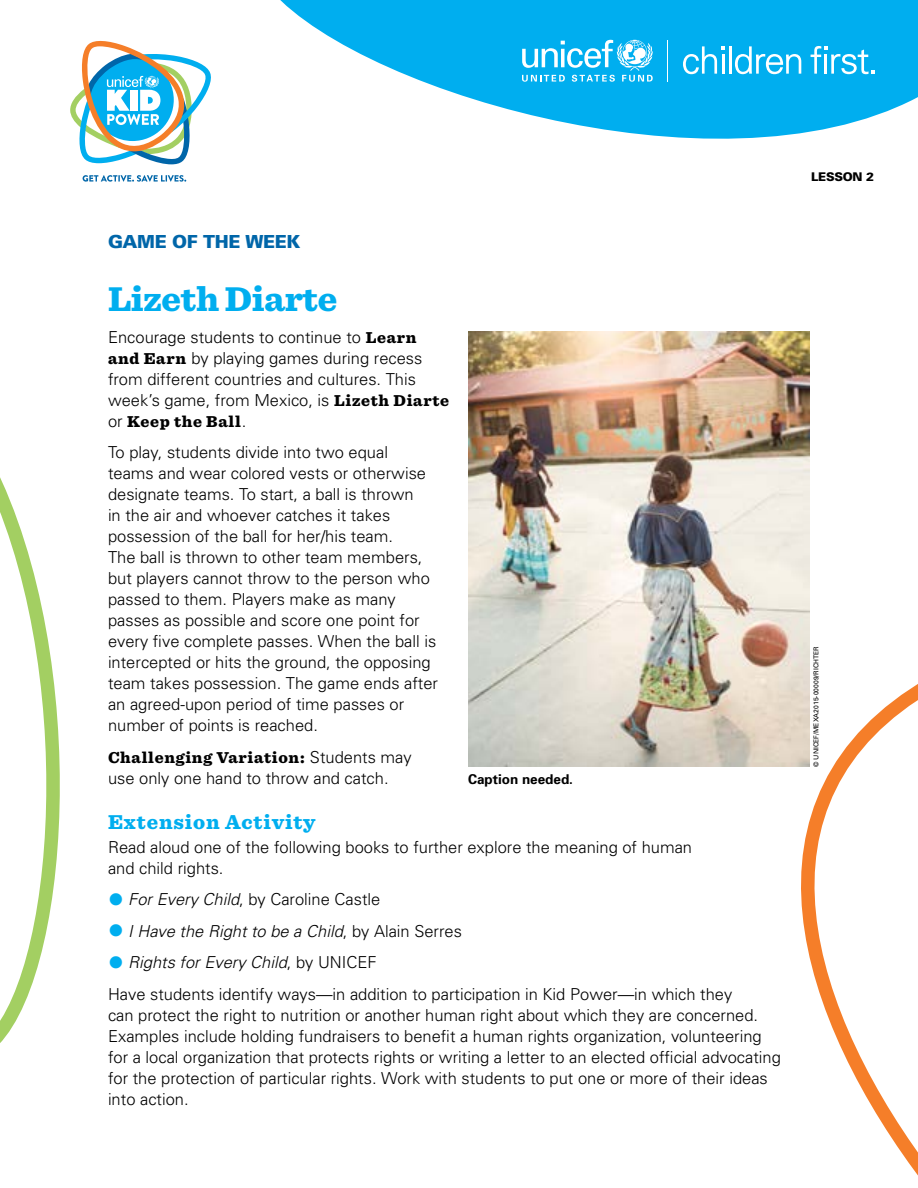
<style>
.page{position:relative;width:918px;height:1188px;background:#fff}
.page>*{position:absolute;margin:0;border:0;box-sizing:border-box;transform-origin:0 0}
.t1{font:900 36px "Sentinel";letter-spacing:-.01em;color:#00aeef}
.t2{font:900 21px "Sentinel";letter-spacing:.04em;color:#00aeef}
.t3{font:900 18px "Univers";letter-spacing:-.02em;color:#0066a9}
.t4{font:300 16.5px/21px "Univers";color:#000}
.t5{font:900 16.5px "Sentinel";letter-spacing:.04em;color:#000}
.t6{font:italic 300 16.5px "Univers";color:#000}
.t7{font:700 13.5px "Univers";color:#000}
.t8{font:900 12px "Univers";letter-spacing:-.02em;color:#000}
.t9{font:6.75px "Univers";color:#000}
.s1{font-family:"Sentinel";font-weight:900}
.s2{font-family:"Univers";font-weight:300}
.s3{color:#00aeef}
.s4{font-style:italic}
.s5{font-style:normal}
</style>
<div class="page">
<svg style="left:280px;top:0;width:638px;height:139px"></svg>
<svg style="left:801px;top:684px;width:117px;height:492px"></svg>
<svg style="left:0;top:477px;width:60px;height:566px"></svg>
<svg style="left:522px;top:40px;width:131px;height:42px"></svg>
<hr style="left:668px;top:40px;width:1px;height:42px;background:#fff">
<svg style="left:683px;top:46px;width:42px;height:28px"></svg>
<hr style="left:729px;top:46px;width:3px;height:28px;background:#fff">
<svg style="left:735px;top:46px;width:66px;height:28px"></svg>
<svg style="left:811px;top:46px;width:64px;height:28px"></svg>
<svg style="left:83px;top:175px;width:103px;height:7px"></svg>
<svg style="left:70px;top:40px;width:141px;height:124px"></svg>
<img style="left:469px;top:331px;width:341px;height:436px">
<p class="t3" style="left:108px;top:231px;width:194px">GAME OF THE WEEK</p>
<h1 class="t1" style="left:108px;top:270px;width:231px">Lizeth Diarte</h1>
<p class="t4" style="left:108px;top:326px;width:343px">Encourage students to continue to <span class="s1">Learn and Earn</span> by playing games during recess from different countries and cultures. This week’s game, from Mexico, is <span class="s1">Lizeth Diarte</span></p>
<p class="t5" style="left:108px;top:408px;width:140px"><span class="s2">or</span> Keep the Ball<span class="s2">.</span></p>
<p class="t4" style="left:108px;top:441px;width:332px">To play, students divide into two equal<br>teams and wear colored vests or otherwise designate teams. To start, a ball is thrown<br>in the air and whoever catches it takes possession of the ball for her/his team.<br>The ball is thrown to other team members, but players cannot throw to the person who passed to them. Players make as many passes as possible and score one point for every five complete passes. When the ball is intercepted or hits the ground, the opposing team takes possession. The game ends after an agreed-upon period of time passes or number of points is reached.</p>
<p class="t5" style="left:108px;top:744px;width:305px">Challenging Variation: <span class="s2">Students may</span></p>
<p class="t4" style="left:108px;top:767px;width:282px">use only one hand to throw and catch.</p>
<p class="t2" style="left:108px;top:805px;width:209px">Extension Activity</p>
<p class="t4" style="left:108px;top:836px;width:586px">Read aloud one of the following books to further explore the meaning of human and child rights.</p>
<p class="t4" style="left:108px;top:888px;width:274px"><span class="s3">●</span> <span class="s4">For Every Child</span>, by Caroline Castle</p>
<p class="t6" style="left:108px;top:921px;width:356px"><span class="s3">●</span> I Have the Right to be a Child<span class="s5">, by Alain Serres</span></p>
<p class="t4" style="left:108px;top:946px;width:626px;line-height:31.5px"><span class="s3">●</span> <span class="s4">Rights for Every Child</span>, by UNICEF<br>Have students identify ways—in addition to participation in Kid Power—in which they</p>
<p class="t4" style="left:108px;top:1004px;width:674px">can protect the right to nutrition or another human right about which they are concerned.<br>Examples include holding fundraisers to benefit a human rights organization, volunteering for a local organization that protects rights or writing a letter to an elected official advocating for the protection of particular rights. Work with students to put one or more of their ideas into action.</p>
<p class="t7" style="left:468px;top:770px;width:107px">Caption needed.</p>
<p class="t8" style="left:811px;top:170px;width:64px">LESSON 2</p>
<p class="t9" style="left:812px;top:767px;width:122px;rotate:-90deg">© UNICEF/MEXA2015-00009/RICHTER</p>
</div>
